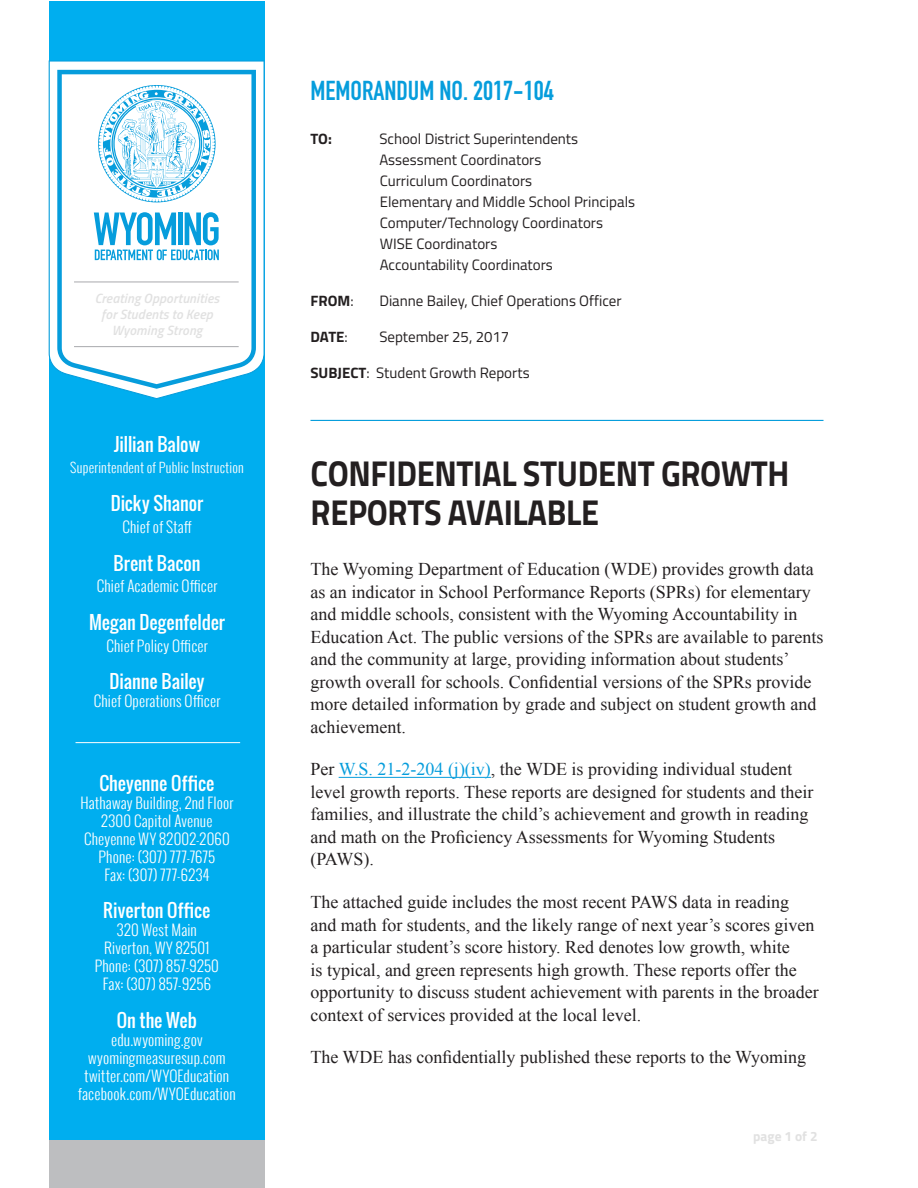
<style>
.page{position:relative;width:918px;height:1188px;background:#fff}
.page>*{position:absolute;margin:0;border:0;box-sizing:border-box;transform-origin:0 0}
.Headline{font:700 36px/39px "Titillium Web";letter-spacing:-.01em;color:#231f20;scale:.9 1}
.Section_Title{font:27px "DIN Engschrift Std";color:#069ddc}
.t1{font:18px/22.5px "Times New Roman";color:#231f20}
.Subhead{font:18px "Oswald";color:#fff}
.Subhead-2{font:300 15px "Oswald";letter-spacing:.015em;color:#fff}
.Emphasis{font:15px "Titillium Web";color:#231f20}
.Emphasis-2{font:700 15px "Titillium Web";color:#231f20}
.Subhead-3{font:italic 600 13.5px "Titillium Web";letter-spacing:.01em;color:#e1e1e1}
.Subhead-4{font:300 13.5px "Oswald";letter-spacing:.015em;color:#fff}
.t2{font:700 13.5px "Titillium Web";color:#e1e1e1}
.s1{font-weight:400}
.s2{font-weight:700}
.s3{color:#069ddc}
</style>
<div class="page">
<hr style="left:339px;top:777px;width:152px;height:1px;background:#069ddc">
<hr style="left:310px;top:420px;width:514px;height:1px;background:#069ddc">
<div style="left:49px;top:1px;width:216px;height:1140px;background:#00aeef"></div>
<svg style="left:49px;top:61px;width:216px;height:338px;fill:#fff"></svg>
<svg style="left:57px;top:70px;width:199px;height:319px;background:#def2fa"></svg>
<hr style="left:74px;top:282px;width:165px;height:1px;background:#a8a9ad">
<hr style="left:74px;top:346px;width:165px;height:1px;background:#a8a9ad">
<svg style="left:94px;top:212px;width:125px;height:48px;background:#83ceed"></svg>
<svg style="left:98px;top:84px;width:118px;height:119px;background:#c4e7f6"></svg>
<div style="left:49px;top:1141px;width:216px;height:47px;background:#bdbec0"></div>
<hr style="left:76px;top:742px;width:164px;height:1px;background:#fff">
<p class="Subhead-3" style="left:95px;top:288px;width:126px">Creating Opportunities</p>
<p class="Subhead-3" style="left:101px;top:304px;width:113px">for Students to Keep</p>
<p class="Subhead-3" style="left:112px;top:320px;width:92px">Wyoming Strong</p>
<p class="Subhead" style="left:114px;top:430px;width:87px">Jillian Balow</p>
<p class="Subhead-4" style="left:70px;top:458px;width:175px">Superintendent of Public Instruction</p>
<p class="Subhead" style="left:111px;top:490px;width:94px">Dicky Shanor</p>
<p class="Subhead-2" style="left:122px;top:516px;width:71px">Chief of Staff</p>
<p class="Subhead" style="left:114px;top:549px;width:88px">Brent Bacon</p>
<p class="Subhead-2" style="left:97px;top:575px;width:122px">Chief Academic Officer</p>
<p class="Subhead" style="left:89px;top:609px;width:138px">Megan Degenfelder</p>
<p class="Subhead-2" style="left:106px;top:634px;width:103px">Chief Policy Officer</p>
<p class="Subhead" style="left:110px;top:668px;width:96px">Dianne Bailey</p>
<p class="Subhead-2" style="left:94px;top:690px;width:128px">Chief Operations Officer</p>
<p class="Subhead" style="left:99px;top:769px;width:116px">Cheyenne Office</p>
<p class="Subhead-2" style="left:80px;top:792px;width:154px">Hathaway Building, 2nd Floor</p>
<p class="Subhead-2" style="left:101px;top:810px;width:113px">2300 Capitol Avenue</p>
<p class="Subhead-2" style="left:84px;top:828px;width:147px">Cheyenne WY 82002-2060</p>
<p class="Subhead-2" style="left:99px;top:846px;width:118px">Phone: (307) 777-7675</p>
<p class="Subhead-2" style="left:104px;top:864px;width:106px">Fax: (307) 777-6234</p>
<p class="Subhead" style="left:103px;top:897px;width:109px">Riverton Office</p>
<p class="Subhead-2" style="left:117px;top:919px;width:81px">320 West Main</p>
<p class="Subhead-2" style="left:104px;top:937px;width:107px">Riverton, WY 82501</p>
<p class="Subhead-2" style="left:95px;top:955px;width:126px">Phone: (307) 857-9250</p>
<p class="Subhead-2" style="left:103px;top:973px;width:110px">Fax: (307) 857-9256</p>
<p class="Subhead" style="left:117px;top:1007px;width:82px">On the Web</p>
<p class="Subhead-2" style="left:111px;top:1029px;width:93px">edu.wyoming.gov</p>
<p class="Subhead-2" style="left:88px;top:1047px;width:139px">wyomingmeasuresup.com</p>
<p class="Subhead-2" style="left:84px;top:1065px;width:146px">twitter.com/WYOEducation</p>
<p class="Subhead-2" style="left:78px;top:1083px;width:159px">facebook.com/WYOEducation</p>
<p class="Section_Title" style="left:310px;top:75px;width:245px">MEMORANDUM NO. 2017-104</p>
<p class="Emphasis-2" style="left:310px;top:127px;width:23px">TO:</p>
<p class="Emphasis" style="left:379px;top:127px;width:200px">School District Superintendents</p>
<p class="Emphasis" style="left:379px;top:148px;width:164px">Assessment Coordinators</p>
<p class="Emphasis" style="left:380px;top:169px;width:154px">Curriculum Coordinators</p>
<p class="Emphasis" style="left:380px;top:190px;width:257px">Elementary and Middle School Principals</p>
<p class="Emphasis" style="left:380px;top:211px;width:225px">Computer/Technology Coordinators</p>
<p class="Emphasis" style="left:380px;top:232px;width:119px">WISE Coordinators</p>
<p class="Emphasis" style="left:380px;top:253px;width:175px">Accountability Coordinators</p>
<p class="Emphasis-2" style="left:310px;top:289px;width:45px">FROM<span class="s1">:</span></p>
<p class="Emphasis" style="left:379px;top:289px;width:244px">Dianne Bailey, Chief Operations Officer</p>
<p class="Emphasis-2" style="left:310px;top:325px;width:39px">DATE<span class="s1">:</span></p>
<p class="Emphasis" style="left:379px;top:325px;width:131px">September 25, 2017</p>
<p class="Emphasis" style="left:310px;top:361px;width:221px"><span class="s2">SUBJECT</span>: Student Growth Reports</p>
<p class="Headline" style="left:311px;top:452px;width:534px">CONFIDENTIAL STUDENT GROWTH<br>REPORTS AVAILABLE</p>
<p class="t1" style="left:310px;top:558px;width:515px">The Wyoming Department of Education (WDE) provides growth data as an indicator in School Performance Reports (SPRs) for elementary and middle schools, consistent with the Wyoming Accountability in Education Act. The public versions of the SPRs are available to parents and the community at large, providing information about students’ growth overall for schools. Confidential versions of the SPRs provide more detailed information by grade and subject on student growth and achievement.</p>
<p class="t1" style="left:310px;top:758px;width:505px">Per <span class="s3">W.S. 21-2-204 (j)(iv)</span>, the WDE is providing individual student level growth reports. These reports are designed for students and their families, and illustrate the child’s achievement and growth in reading and math on the Proficiency Assessments for Wyoming Students (PAWS).</p>
<p class="t1" style="left:310px;top:891px;width:510px">The attached guide includes the most recent PAWS data in reading and math for students, and the likely range of next year’s scores given a particular student’s score history. Red denotes low growth, white<br>is typical, and green represents high growth. These reports offer the opportunity to discuss student achievement with parents in the broader context of services provided at the local level.</p>
<p class="t1" style="left:310px;top:1046px;width:497px">The WDE has confidentially published these reports to the Wyoming</p>
<p class="t2" style="left:753px;top:1126px;width:66px">page 1 of 2</p>
</div>
